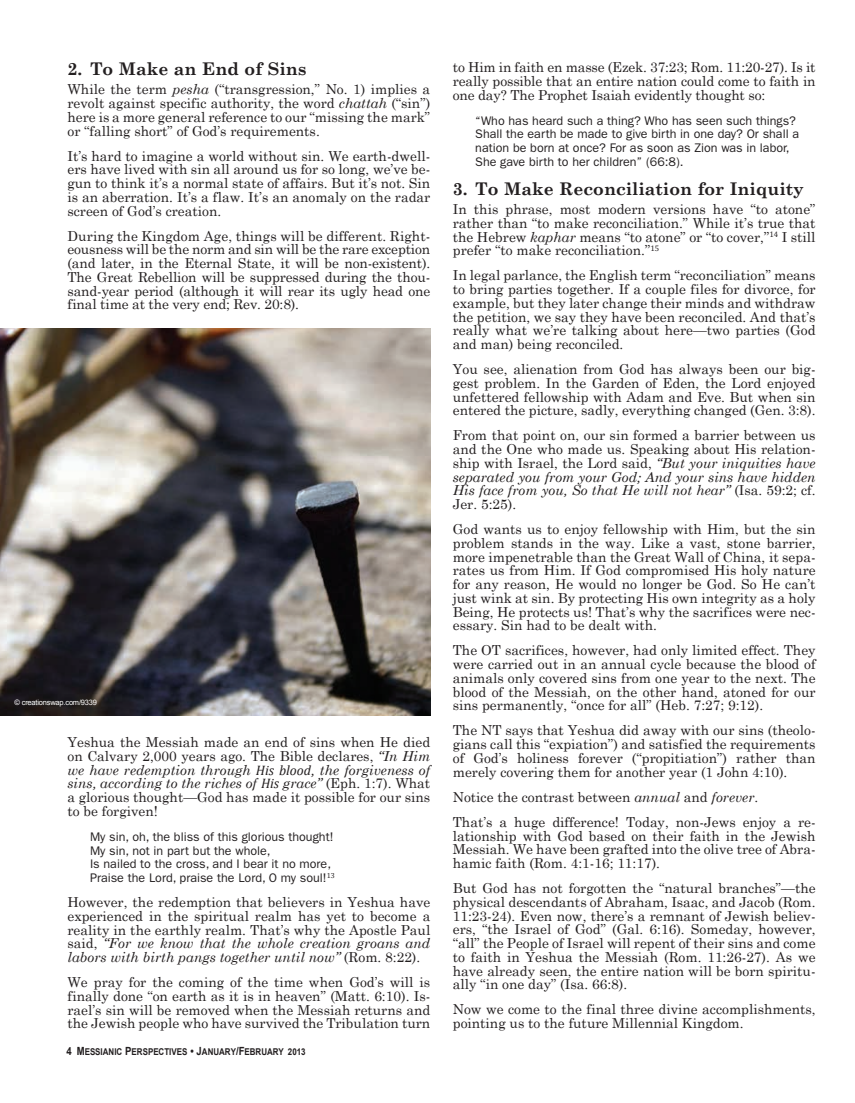
<style>
.page{position:relative;width:855px;height:1103px;background:#fff}
.page>*{position:absolute;margin:0;border:0;box-sizing:border-box;transform-origin:0 0}
.t1{font:700 17.5px "Century Schoolbook";color:#231f20}
.t2{font:13.75px/13.8px "Century Schoolbook";color:#231f20;text-align:justify}
.t3{font:12.5px/13.8px "ITC Franklin Gothic Std";color:#231f20}
.t4{font:700 9.38px "Arial";color:#231f20;scale:.85 1}
.t5{font:7.5px "Arial";letter-spacing:-.025em;color:#fff}
.s1{font-style:italic}
.s2{font-family:"Cambria";font-style:italic}
.s3{font-size:11.25px}
</style>
<div class="page">
<img style="left:0;top:328px;width:430px;height:387px">
<p class="t1" style="left:68px;top:58px;width:241px">2. To Make an End of Sins</p>
<p class="t2" style="left:68px;top:82px;width:364px">While the term <span class="s1">pesha</span> (“transgression,” No. 1) implies a revolt against specific authority, the word <span class="s1">chattah</span> (“sin”) here is a more general reference to our “missing the mark” or “falling short” of God’s requirements.</p>
<p class="t2" style="left:68px;top:148px;width:364px">It’s hard to imagine a world without sin. We earth-dwell&shy;ers have lived with sin all around us for so long, we’ve be&shy;gun to think it’s a normal state of affairs. But it’s not. Sin is an aberration. It’s a flaw. It’s an anomaly on the radar screen of God’s creation.</p>
<p class="t2" style="left:68px;top:228px;width:364px;text-align:left">During the Kingdom Age, things will be different. Right&shy;eousness will be the norm and sin will be the rare exception (and later, in the Eternal State, it will be non-existent).<br>The Great Rebellion will be suppressed during the thou&shy;sand-year period (although it will rear its ugly head one final time at the very end; Rev. 20:8).</p>
<p class="t5" style="left:14px;top:697px;width:84px">© creationswap.com/9339</p>
<p class="t2" style="left:67px;top:735px;width:364px">Yeshua the Messiah made an end of sins when He died on Calvary 2,000 years ago. The Bible declares, <span class="s1">“In Him we have redemption through</span> <span class="s2">His blood</span><span class="s1">, the forgiveness of sins, according to the riches of</span> <span class="s2">His</span> <span class="s1">grace”</span> (Eph. 1:7). What a glorious thought—God has made it possible for our sins to be forgiven!</p>
<p class="t3" style="left:90px;top:829px;width:246px">My sin, oh, the bliss of this glorious thought!<br>My sin, not in part but the whole,<br>Is nailed to the cross, and I bear it no more, Praise the Lord, praise the Lord, O my soul!<sup>13</sup></p>
<p class="t2" style="left:68px;top:895px;width:364px">However, the redemption that believers in Yeshua have experienced in the spiritual realm has yet to become a reality in the earthly realm. That’s why the Apostle Paul said, <span class="s1">“For we know that the whole creation groans and labors with birth pangs together until now”</span> (Rom. 8:22).</p>
<p class="t2" style="left:68px;top:975px;width:364px">We pray for the coming of the time when God’s will is finally done “on earth as it is in heaven” (Matt. 6:10). Is&shy;rael’s sin will be removed when the Messiah returns and the Jewish people who have survived the Tribulation turn</p>
<p class="t4" style="left:67px;top:1045px;width:283px"><span class="s3">4 M</span>ESSIANIC <span class="s3">P</span>ERSPECTIVES <span class="s3">• J</span>ANUARY<span class="s3">/F</span>EBRUARY 2013</p>
<p class="t2" style="left:453px;top:60px;width:364px">to Him in faith en masse (Ezek. 37:23; Rom. 11:20-27). Is it really possible that an entire nation could come to faith in one day? The Prophet Isaiah evidently thought so:</p>
<p class="t3" style="left:475px;top:114px;width:325px">“Who has heard such a thing? Who has seen such things?<br>Shall the earth be made to give birth in one day? Or shall a nation be born at once? For as soon as Zion was in labor, She gave birth to her children” (66:8).</p>
<p class="t1" style="left:453px;top:178px;width:353px">3. To Make Reconciliation for Iniquity</p>
<p class="t2" style="left:453px;top:202px;width:364px">In this phrase, most modern versions have “to atone” rather than “to make reconciliation.” While it’s true that the Hebrew <span class="s1">kaphar</span> means “to atone” or “to cover,”<sup>14</sup> I still prefer “to make reconciliation.”<sup>15</sup></p>
<p class="t2" style="left:453px;top:268px;width:364px">In legal parlance, the English term “reconciliation” means to bring parties together. If a couple files for divorce, for example, but they later change their minds and withdraw the petition, we say they have been reconciled. And that’s really what we’re talking about here—two parties (God and man) being reconciled.</p>
<p class="t2" style="left:453px;top:362px;width:364px">You see, alienation from God has always been our big&shy;gest problem. In the Garden of Eden, the Lord enjoyed unfettered fellowship with Adam and Eve. But when sin entered the picture, sadly, everything changed (Gen. 3:8).</p>
<p class="t2" style="left:453px;top:428px;width:364px">From that point on, our sin formed a barrier between us and the One who made us. Speaking about His relation&shy;ship with Israel, the Lord said, <span class="s1">“But your iniquities have separated you from your God; And your sins have hidden His face from you, So that He will not hear”</span> (Isa. 59:2; cf.<br>Jer. 5:25).</p>
<p class="t2" style="left:453px;top:522px;width:364px">God wants us to enjoy fellowship with Him, but the sin problem stands in the way. Like a vast, stone barrier, more impenetrable than the Great Wall of China, it sepa&shy;rates us from Him. If God compromised His holy nature for any reason, He would no longer be God. So He can’t just wink at sin. By protecting His own integrity as a holy Being, He protects us! That’s why the sacrifices were nec&shy;essary. Sin had to be dealt with.</p>
<p class="t2" style="left:453px;top:643px;width:364px">The OT sacrifices, however, had only limited effect. They were carried out in an annual cycle because the blood of animals only covered sins from one year to the next. The blood of the Messiah, on the other hand, atoned for our sins permanently, “once for all” (Heb. 7:27; 9:12).</p>
<p class="t2" style="left:453px;top:723px;width:364px">The NT says that Yeshua did away with our sins (theolo&shy;gians call this “expiation”) and satisfied the requirements of God’s holiness forever (“propitiation”) rather than merely covering them for another year (1 John 4:10).</p>
<p class="t2" style="left:453px;top:784px;width:364px;line-height:25px">Notice the contrast between <span class="s1">annual</span> and <span class="s1">forever</span>.<br>That’s a huge difference! Today, non-Jews enjoy a re-</p>
<p class="t2" style="left:453px;top:828px;width:364px">lationship with God based on their faith in the Jewish Messiah. We have been grafted into the olive tree of Abra&shy;hamic faith (Rom. 4:1-16; 11:17).</p>
<p class="t2" style="left:453px;top:880px;width:364px">But God has not forgotten the “natural branches”—the physical descendants of Abraham, Isaac, and Jacob (Rom.<br>11:23-24). Even now, there’s a remnant of Jewish believ&shy;ers, “the Israel of God” (Gal. 6:16). Someday, however, “all” the People of Israel will repent of their sins and come to faith in Yeshua the Messiah (Rom. 11:26-27). As we have already seen, the entire nation will be born spiritu&shy;ally “in one day” (Isa. 66:8).</p>
<p class="t2" style="left:453px;top:1002px;width:364px">Now we come to the final three divine accomplishments, pointing us to the future Millennial Kingdom.</p>
</div>
